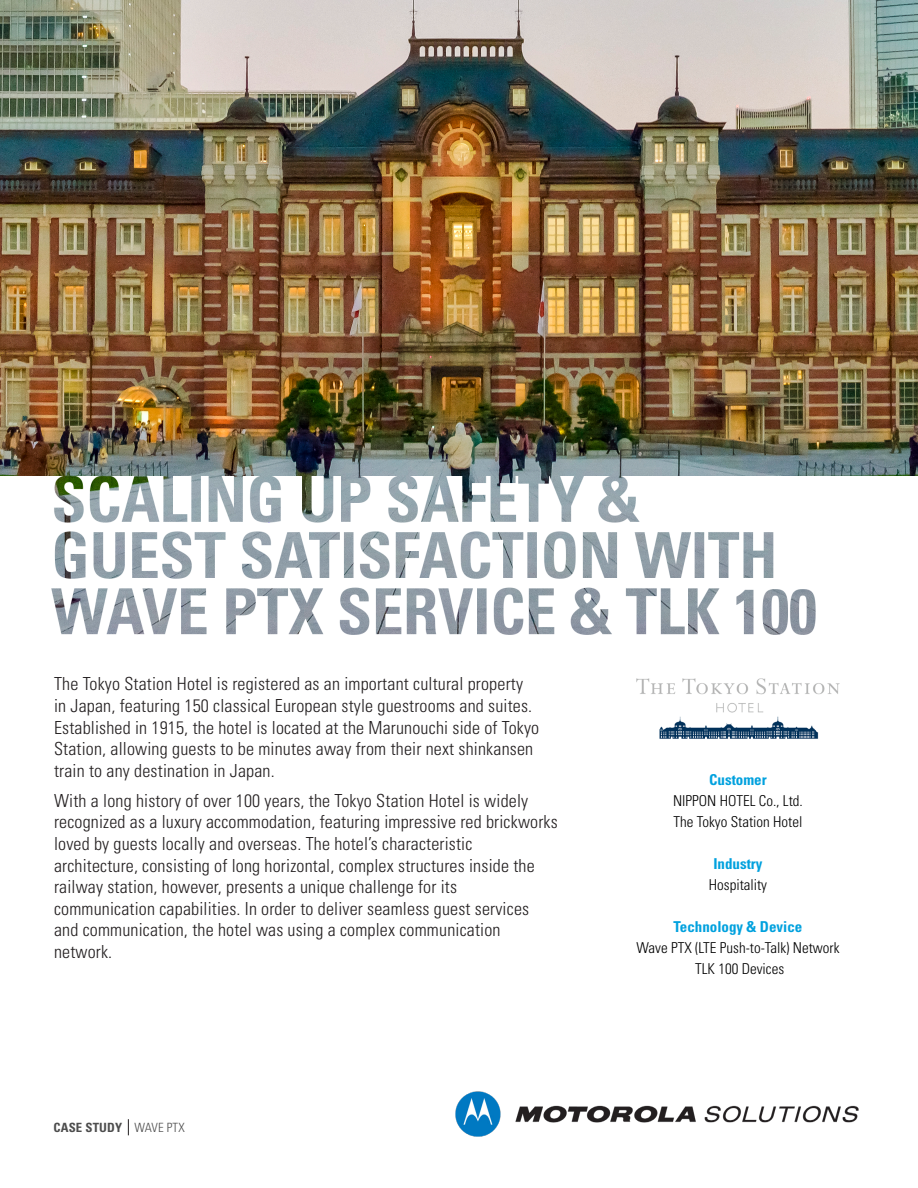
<style>
.page{position:relative;width:918px;height:1188px;background:#fff}
.page>*{position:absolute;margin:0;border:0;box-sizing:border-box;transform-origin:0 0}
.t1{font:300 condensed 18px/21.6px "Univers";letter-spacing:.01em;color:#231f20}
.t2{font:300 condensed 15px "Univers";color:#000}
.t3{font:700 condensed 15px "Univers";color:#00a1de}
.t4{font:700 condensed 12.75px "Univers LT Std";letter-spacing:.01em;color:#4d4d4d}
.s1{font-weight:300}
</style>
<div class="page">
<svg style="left:128px;top:1119px;width:1px;height:16px"></svg>
<img style="left:0;top:0;width:918px;height:477px">
<img style="left:455px;top:1091px;width:404px;height:46px">
<img style="left:51px;top:477px;width:765px;height:158px">
<img style="left:636px;top:678px;width:204px;height:61px">
<p class="t1" style="left:54px;top:673px;width:487px">The Tokyo Station Hotel is registered as an important cultural property in Japan, featuring 150 classical European style guestrooms and suites.<br>Established in 1915, the hotel is located at the Marunouchi side of Tokyo Station, allowing guests to be minutes away from their next shinkansen train to any destination in Japan.</p>
<p class="t1" style="left:54px;top:790px;width:505px">With a long history of over 100 years, the Tokyo Station Hotel is widely recognized as a luxury accommodation, featuring impressive red brickworks loved by guests locally and overseas. The hotel’s characteristic architecture, consisting of long horizontal, complex structures inside the railway station, however, presents a unique challenge for its communication capabilities. In order to deliver seamless guest services and communication, the hotel was using a complex communication network.</p>
<p class="t4" style="left:54px;top:1120px;width:133px">CASE STUDY <span class="s1">WAVE PTX</span></p>
<p class="t3" style="left:709px;top:771px;width:59px">Customer</p>
<p class="t2" style="left:673px;top:792px;width:131px">NIPPON HOTEL Co., Ltd.</p>
<p class="t2" style="left:674px;top:813px;width:130px">The Tokyo Station Hotel</p>
<p class="t3" style="left:713px;top:855px;width:51px">Industry</p>
<p class="t2" style="left:709px;top:876px;width:60px">Hospitality</p>
<p class="t3" style="left:674px;top:918px;width:130px">Technology &amp; Device</p>
<p class="t2" style="left:636px;top:939px;width:205px">Wave PTX (LTE Push-to-Talk) Network</p>
<p class="t2" style="left:695px;top:960px;width:91px">TLK 100 Devices</p>
</div>
